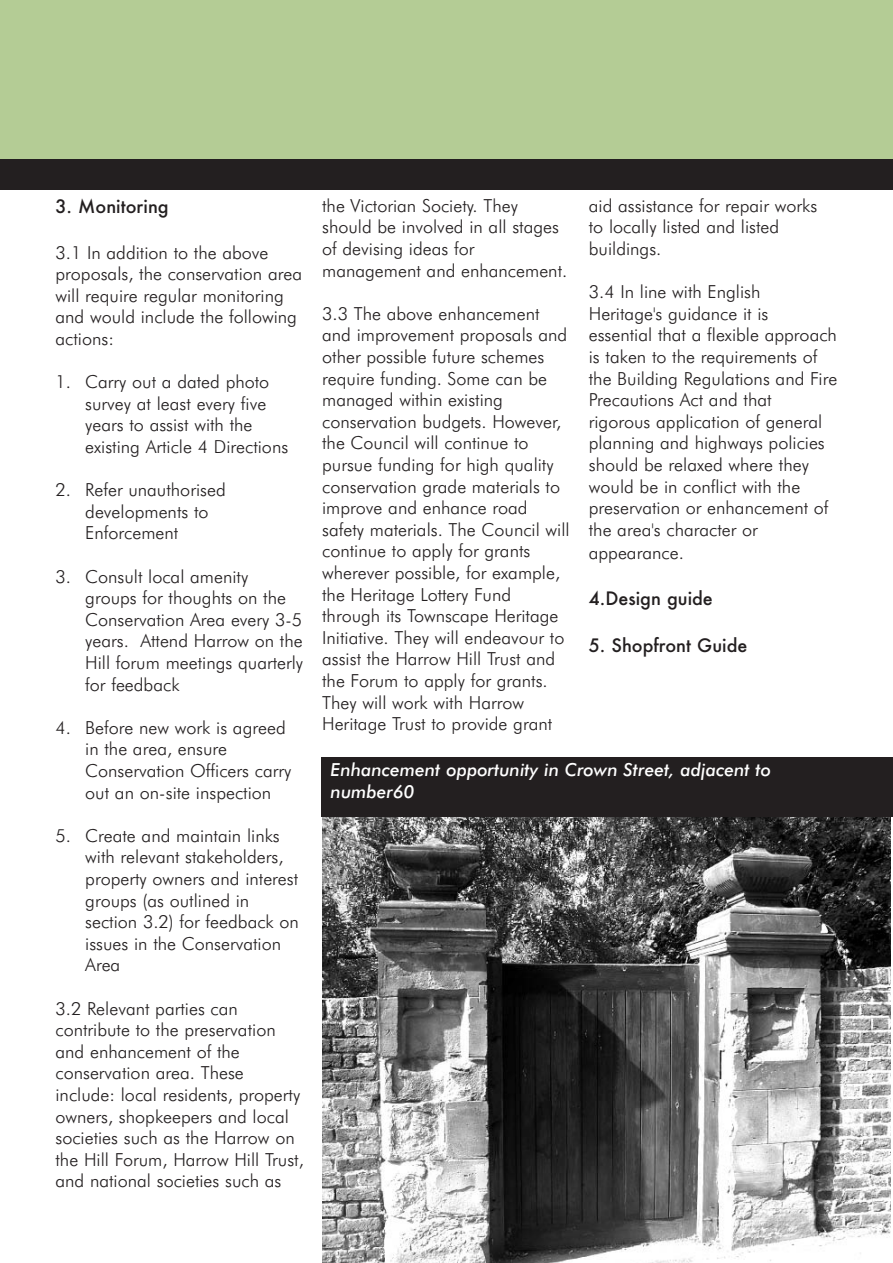
<style>
.page{position:relative;width:893px;height:1263px;background:#fff}
.page>*{position:absolute;margin:0;border:0;box-sizing:border-box;transform-origin:0 0}
.t1{font:300 18px/21.6px "Futura BT";color:#231f20}
.t2{font:italic 500 18px/21.6px "Futura BT";color:#fff}
.t3{font:500 18px "Futura";color:#231f20}
</style>
<div class="page">
<div style="left:0;top:0;width:893px;height:185px;background:#b4cc95"></div>
<div style="left:0;top:159px;width:893px;height:30px;background:#231f20"></div>
<img style="left:322px;top:816px;width:569px;height:447px">
<div style="left:321px;top:757px;width:572px;height:59px;background:#231f20"></div>
<p class="t3" style="left:56px;top:196px;width:115px">3. Monitoring</p>
<p class="t1" style="left:56px;top:242px;width:248px">3.1 In addition to the above proposals, the conservation area will require regular monitoring and would include the following actions:</p>
<p class="t1" style="left:85px;top:371px;width:204px;text-indent:-30px">1. Carry out a dated photo survey at least every five years to assist with the existing Article 4 Directions</p>
<p class="t1" style="left:85px;top:479px;width:142px;text-indent:-30px">2. Refer unauthorised developments to<br>Enforcement</p>
<p class="t1" style="left:85px;top:566px;width:219px;text-indent:-30px">3. Consult local amenity groups for thoughts on the<br>Conservation Area every 3-5 years. Attend Harrow on the<br>Hill forum meetings quarterly for feedback</p>
<p class="t1" style="left:85px;top:717px;width:208px;text-indent:-30px">4. Before new work is agreed in the area, ensure<br>Conservation Officers carry out an on-site inspection</p>
<p class="t1" style="left:85px;top:825px;width:215px;text-indent:-30px">5. Create and maintain links with relevant stakeholders, property owners and interest groups (as outlined in section 3.2) for feedback on issues in the Conservation<br>Area</p>
<p class="t1" style="left:56px;top:998px;width:250px">3.2 Relevant parties can contribute to the preservation and enhancement of the conservation area. These include: local residents, property owners, shopkeepers and local societies such as the Harrow on the Hill Forum, Harrow Hill Trust, and national societies such as</p>
<p class="t1" style="left:322px;top:195px;width:247px">the Victorian Society. They should be involved in all stages of devising ideas for management and enhancement.</p>
<p class="t1" style="left:322px;top:303px;width:249px">3.3 The above enhancement and improvement proposals and other possible future schemes require funding. Some can be managed within existing conservation budgets. However, the Council will continue to pursue funding for high quality conservation grade materials to improve and enhance road safety materials. The Council will continue to apply for grants wherever possible, for example, the Heritage Lottery Fund through its Townscape Heritage<br>Initiative. They will endeavour to assist the Harrow Hill Trust and the Forum to apply for grants.<br>They will work with Harrow<br>Heritage Trust to provide grant</p>
<p class="t1" style="left:589px;top:195px;width:230px">aid assistance for repair works to locally listed and listed buildings.</p>
<p class="t1" style="left:589px;top:281px;width:250px">3.4 In line with English<br>Heritage's guidance it is<br>essential that a flexible approach is taken to the requirements of the Building Regulations and Fire<br>Precautions Act and that rigorous application of general planning and highways policies should be relaxed where they would be in conflict with the preservation or enhancement of the area's character or appearance.</p>
<p class="t3" style="left:589px;top:589px;width:126px">4.Design guide</p>
<p class="t3" style="left:589px;top:635px;width:160px">5. Shopfront Guide</p>
<p class="t2" style="left:331px;top:759px;width:442px">Enhancement opportunity in Crown Street, adjacent to number60</p>
</div>
